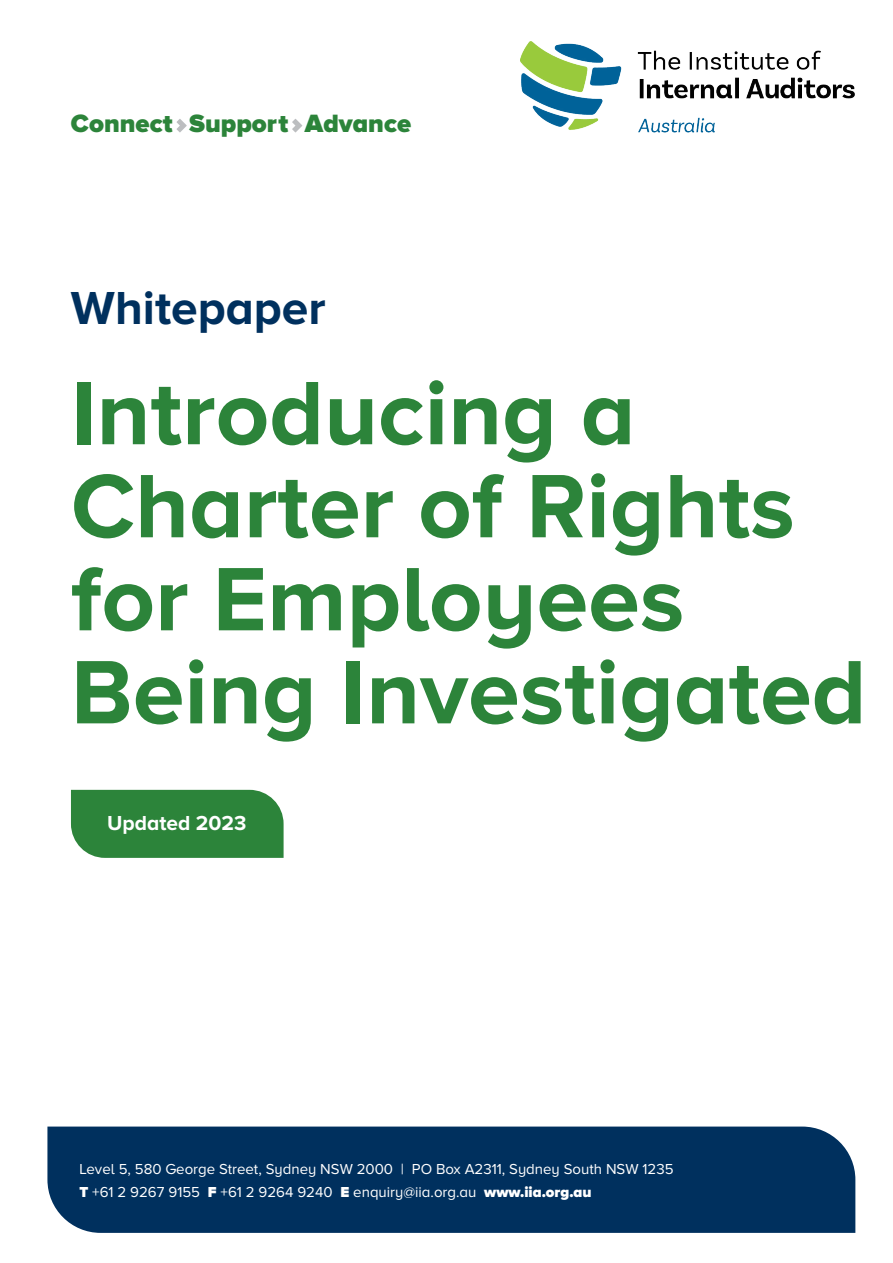
<style>
.page{position:relative;width:893px;height:1263px;background:#fff}
.page>*{position:absolute;margin:0;border:0;box-sizing:border-box;transform-origin:0 0}
.t1{font:700 93.3px/93px "Proxima Nova A";color:#2c843a}
.t2{font:700 48px "Proxima Nova A";color:#00305e}
.t3{font:900 25.95px "Proxima Nova A";color:#2c843a}
.t4{font:700 21px "Proxima Nova A";color:#fff}
.t5{font:15px/22.5px "Proxima Nova A";color:#fff}
.s1{font-weight:900}
</style>
<div class="page">
<img style="left:520px;top:42px;width:335px;height:90px">
<div style="left:71px;top:790px;width:213px;height:68px;background:#2c843a"></div>
<div style="left:47px;top:1126px;width:808px;height:107px;background:#00305e"></div>
<svg style="left:177px;top:119px;width:10px;height:13px"></svg>
<svg style="left:292px;top:119px;width:10px;height:13px"></svg>
<h3 class="t3" style="left:71px;top:109px;width:342px">Connect Support Advance</h3>
<h2 class="t2" style="left:71px;top:280px;width:256px">Whitepaper</h2>
<h1 class="t1" style="left:71px;top:365px;width:797px">Introducing a<br>Charter of Rights for Employees<br>Being Investigated</h1>
<h3 class="t4" style="left:107px;top:811px;width:141px">Updated 2023</h3>
<p class="t5" style="left:79px;top:1158px;width:596px">Level 5, 580 George Street, Sydney NSW 2000 | PO Box A2311, Sydney South NSW 1235<br><span class="s1">T</span> +61 2 9267 9155 <span class="s1">F</span> +61 2 9264 9240 <span class="s1">E</span> enquiry@iia.org.au <span class="s1">www.iia.org.au</span></p>
</div>
